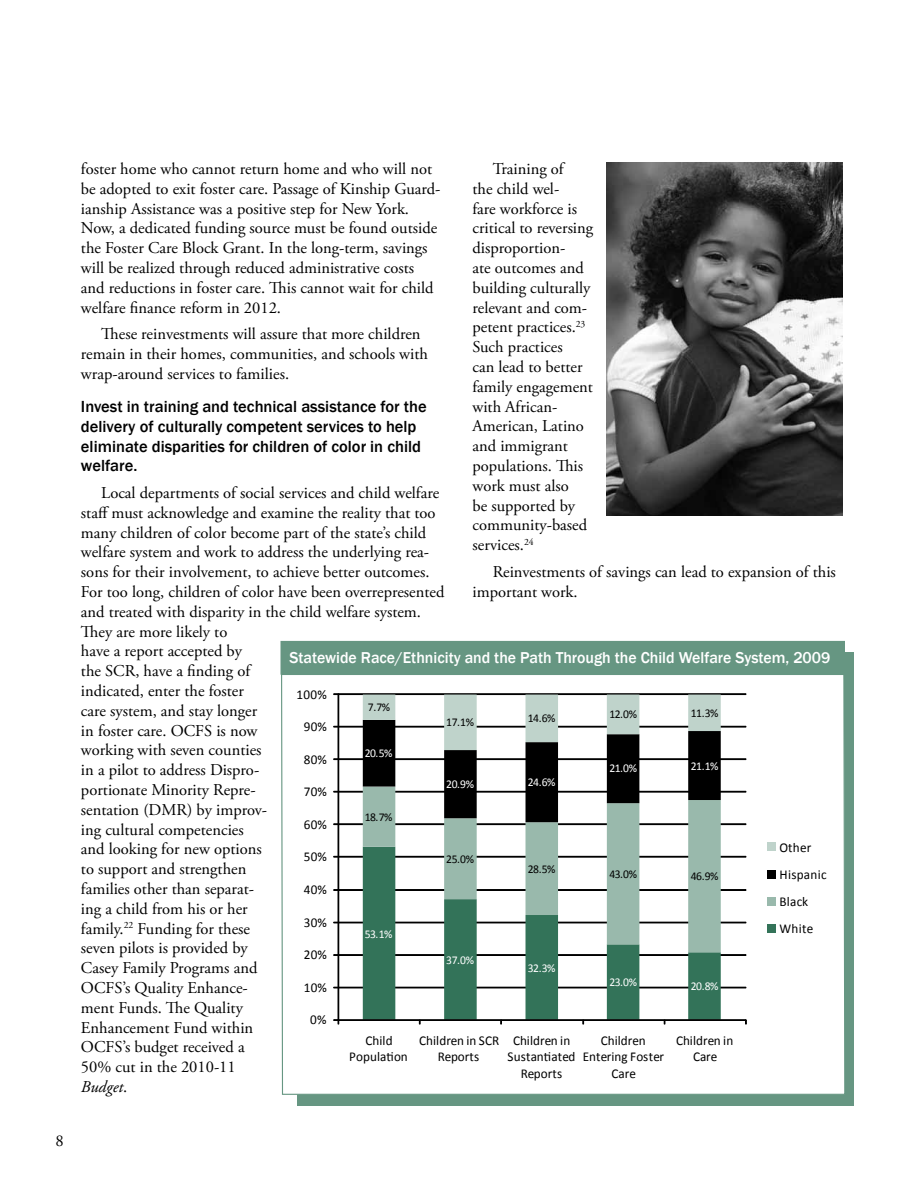
<style>
.page{position:relative;width:918px;height:1188px;background:#fff}
.page>*{position:absolute;margin:0;border:0;box-sizing:border-box;transform-origin:0 0}
.t1{font:16.5px/19.8px "Adobe Garamond Pro";color:#000}
.t2{font:500 16.5px/19.8px "Franklin Gothic";color:#000}
.t3{font:500 16.2px "Franklin Gothic";color:#fff}
.t4{font:13.5px/16.2px "Calibri";letter-spacing:.005em;color:#000;text-align:center}
.t5{font:11.85px "Calibri";letter-spacing:-.04em;color:#fff}
.t6{font:11.85px "Calibri";letter-spacing:-.04em;color:#000}
.s1{font-style:italic}
</style>
<div class="page">
<div style="left:297px;top:653px;width:557px;height:453px;background:#669682"></div>
<svg style="left:281px;top:675px;width:564px;height:420px;background:#d2dad7"></svg>
<div style="left:281px;top:641px;width:563px;height:33px;background:#669682"></div>
<img style="left:607px;top:162px;width:236px;height:354px">
<p class="t1" style="left:56px;top:1132px;width:10px">8</p>
<p class="t1" style="left:81px;top:159px;width:361px">foster home who cannot return home and who will not be adopted to exit foster care. Passage of Kinship Guard&shy;ianship Assistance was a positive step for New York.<br>Now, a dedicated funding source must be found outside the Foster Care Block Grant. In the long-term, savings will be realized through reduced administrative costs and reductions in foster care. This cannot wait for child welfare finance reform in 2012.</p>
<p class="t1" style="left:81px;top:325px;width:349px;text-indent:20px">These reinvestments will assure that more children remain in their homes, communities, and schools with wrap-around services to families.</p>
<p class="t2" style="left:81px;top:397px;width:347px">Invest in training and technical assistance for the delivery of culturally competent services to help eliminate disparities for children of color in child welfare.</p>
<p class="t1" style="left:81px;top:483px;width:365px;text-indent:20px">Local departments of social services and child welfare staff must acknowledge and examine the reality that too many children of color become part of the state’s child welfare system and work to address the underlying rea&shy;sons for their involvement, to achieve better outcomes.<br>For too long, children of color have been overrepresented and treated with disparity in the child welfare system.<br>They are more likely to<br>have a report accepted by<br>the SCR, have a finding of<br>indicated, enter the foster<br>care system, and stay longer<br>in foster care. OCFS is now<br>working with seven counties<br>in a pilot to address Dispro-<br>portionate Minority Repre-<br>sentation (DMR) by improv-<br>ing cultural competencies<br>and looking for new options<br>to support and strengthen<br>families other than separat-<br>ing a child from his or her<br>family.<sup>22</sup> Funding for these<br>seven pilots is provided by<br>Casey Family Programs and<br>OCFS’s Quality Enhance-<br>ment Funds. The Quality<br>Enhancement Fund within<br>OCFS’s budget received a<br>50% cut in the 2010-11<br><span class="s1">Budget</span>.</p>
<p class="t1" style="left:472px;top:159px;width:122px;text-indent:20px">Training of<br>the child wel-<br>fare workforce is critical to reversing disproportion-<br>ate outcomes and building culturally relevant and com&shy;petent practices.<sup>23<br></sup>Such practices<br>can lead to better family engagement with African-<br>American, Latino and immigrant populations. This work must also<br>be supported by community-based services.<sup>24</sup></p>
<p class="t1" style="left:473px;top:562px;width:365px;text-indent:20px">Reinvestments of savings can lead to expansion of this important work.</p>
<p class="t3" style="left:290px;top:648px;width:542px">Statewide Race/Ethnicity and the Path Through the Child Welfare System, 2009</p>
<p class="t4" style="left:297px;top:686px;width:32px">100%</p>
<p class="t6" style="left:368px;top:700px;width:24px">7.7%</p>
<p class="t6" style="left:609px;top:707px;width:29px">12.0%</p>
<p class="t6" style="left:691px;top:705px;width:29px">11.3%</p>
<p class="t6" style="left:528px;top:711px;width:29px">14.6%</p>
<p class="t6" style="left:446px;top:715px;width:29px">17.1%</p>
<p class="t4" style="left:304px;top:719px;width:25px">90%</p>
<p class="t5" style="left:365px;top:745px;width:29px">20.5%</p>
<p class="t4" style="left:304px;top:751px;width:25px">80%</p>
<p class="t5" style="left:609px;top:761px;width:29px">21.0%</p>
<p class="t5" style="left:691px;top:758px;width:29px">21.1%</p>
<p class="t5" style="left:446px;top:777px;width:29px">20.9%</p>
<p class="t5" style="left:528px;top:775px;width:29px">24.6%</p>
<p class="t4" style="left:304px;top:784px;width:25px">70%</p>
<p class="t6" style="left:365px;top:809px;width:29px">18.7%</p>
<p class="t4" style="left:304px;top:816px;width:25px">60%</p>
<p class="t4" style="left:780px;top:834px;width:49px;line-height:27.2px;text-align:left">Other<br>Hispanic<br>Black<br>White</p>
<p class="t4" style="left:304px;top:849px;width:25px">50%</p>
<p class="t6" style="left:446px;top:852px;width:29px">25.0%</p>
<p class="t6" style="left:528px;top:861px;width:29px">28.5%</p>
<p class="t6" style="left:609px;top:866px;width:29px">43.0%</p>
<p class="t6" style="left:691px;top:869px;width:29px">46.9%</p>
<p class="t4" style="left:304px;top:881px;width:25px">40%</p>
<p class="t4" style="left:304px;top:914px;width:25px">30%</p>
<p class="t5" style="left:365px;top:926px;width:29px">53.1%</p>
<p class="t4" style="left:304px;top:947px;width:25px">20%</p>
<p class="t5" style="left:446px;top:953px;width:29px">37.0%</p>
<p class="t5" style="left:528px;top:960px;width:29px">32.3%</p>
<p class="t5" style="left:609px;top:975px;width:29px">23.0%</p>
<p class="t5" style="left:691px;top:979px;width:29px">20.8%</p>
<p class="t4" style="left:304px;top:979px;width:25px">10%</p>
<p class="t4" style="left:310px;top:1012px;width:18px">0%</p>
<p class="t4" style="left:349px;top:1033px;width:60px">Child<br>Population</p>
<p class="t4" style="left:419px;top:1033px;width:81px">Children in SCR<br>Reports</p>
<p class="t4" style="left:508px;top:1033px;width:69px">Children in<br>Sustantiated<br>Reports</p>
<p class="t4" style="left:583px;top:1033px;width:83px">Children<br>Entering Foster<br>Care</p>
<p class="t4" style="left:676px;top:1033px;width:59px">Children in<br>Care</p>
</div>
